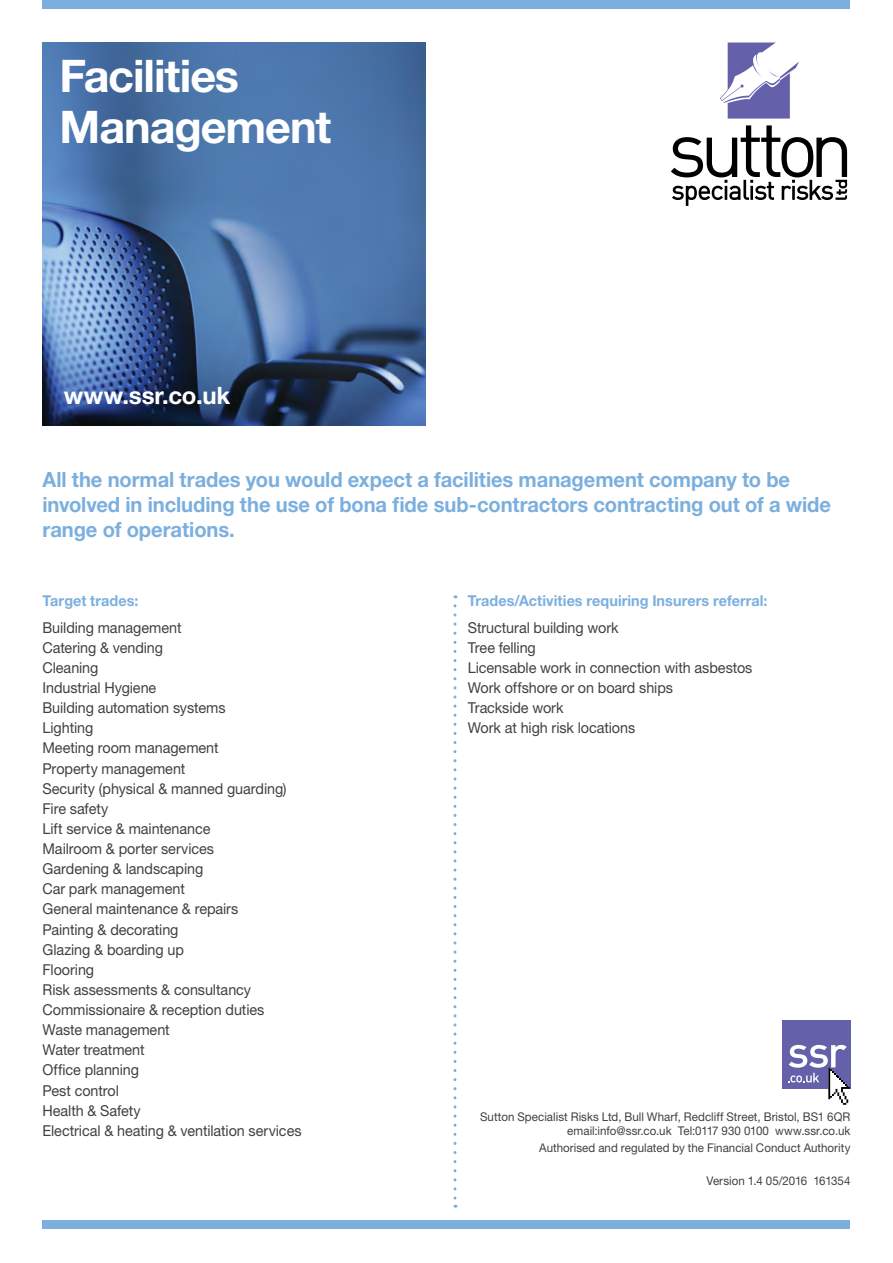
<style>
.page{position:relative;width:893px;height:1263px;background:#fff}
.page>*{position:absolute;margin:0;border:0;box-sizing:border-box;transform-origin:0 0}
.t1{font:700 45px/51px "Helvetica Neue LT Std";letter-spacing:-.025em;color:#fff}
.t2{font:700 24px "Helvetica Neue LT Std";color:#fff}
.t3{font:700 21px/25.2px "Helvetica Neue LT Std";letter-spacing:-.005em;color:#7bafde;scale:.96 1}
.t4{font:15px/20.1px "Helvetica Neue LT Std";letter-spacing:-.005em;color:#414042;scale:.96 1}
.t5{font:700 15px "Helvetica Neue LT Std";letter-spacing:.005em;color:#7bafde;scale:.96 1}
.t6{font:12px/14.4px "Helvetica Neue LT Std";letter-spacing:.005em;color:#414042;text-align:right;scale:.96 1}
</style>
<div class="page">
<div style="left:782px;top:1020px;width:68px;height:69px;background:#6460aa"></div>
<svg style="left:788px;top:1045px;width:62px;height:60px"></svg>
<img style="left:43px;top:43px;width:382px;height:382px">
<svg style="left:720px;top:43px;width:79px;height:76px"></svg>
<svg style="left:671px;top:125px;width:176px;height:81px"></svg>
<div style="left:43px;top:1220px;width:807px;height:9px;background:#7bafde"></div>
<svg style="left:453px;top:606px;width:3px;height:602px"></svg>
<div style="left:43px;top:0;width:807px;height:9px;background:#7bafde"></div>
<h1 class="t1" style="left:60px;top:49px;width:273px">Facilities<br>Management</h1>
<h2 class="t2" style="left:64px;top:381px;width:168px">www.ssr.co.uk</h2>
<h3 class="t3" style="left:43px;top:466px;width:823px">All the normal trades you would expect a facilities management company to be involved in including the use of bona fide sub-contractors contracting out of a wide range of operations.</h3>
<p class="t5" style="left:43px;top:591px;width:101px">Target trades:</p>
<p class="t5" style="left:468px;top:591px;width:314px">Trades/Activities requiring Insurers referral:</p>
<p class="t4" style="left:43px;top:617px;width:146px">Building management</p>
<p class="t4" style="left:468px;top:617px;width:159px">Structural building work</p>
<p class="t4" style="left:43px;top:637px;width:127px">Catering &amp; vending</p>
<p class="t4" style="left:468px;top:637px;width:72px">Tree felling</p>
<p class="t4" style="left:43px;top:657px;width:60px">Cleaning</p>
<p class="t4" style="left:468px;top:657px;width:298px">Licensable work in connection with asbestos</p>
<p class="t4" style="left:43px;top:677px;width:120px">Industrial Hygiene</p>
<p class="t4" style="left:468px;top:677px;width:215px">Work offshore or on board ships</p>
<p class="t4" style="left:43px;top:697px;width:192px">Building automation systems</p>
<p class="t4" style="left:468px;top:697px;width:101px">Trackside work</p>
<p class="t4" style="left:43px;top:718px;width:54px">Lighting</p>
<p class="t4" style="left:468px;top:718px;width:176px">Work at high risk locations</p>
<p class="t4" style="left:43px;top:738px;width:271px">Meeting room management<br>Property management<br>Security (physical &amp; manned guarding)<br>Fire safety<br>Lift service &amp; maintenance<br>Mailroom &amp; porter services<br>Gardening &amp; landscaping<br>Car park management<br>General maintenance &amp; repairs<br>Painting &amp; decorating<br>Glazing &amp; boarding up<br>Flooring<br>Risk assessments &amp; consultancy<br>Commissionaire &amp; reception duties<br>Waste management<br>Water treatment<br>Office planning<br>Pest control<br>Health &amp; Safety<br>Electrical &amp; heating &amp; ventilation services</p>
<p class="t6" style="left:480px;top:1109px;width:387px">Sutton Specialist Risks Ltd, Bull Wharf, Redcliff Street, Bristol, BS1 6QR email:info@ssr.co.uk Tel:0117 930 0100 www.ssr.co.uk</p>
<p class="t6" style="left:539px;top:1140px;width:326px">Authorised and regulated by the Financial Conduct Authority</p>
<p class="t6" style="left:706px;top:1173px;width:152px">Version 1.4 05/2016 161354</p>
</div>
